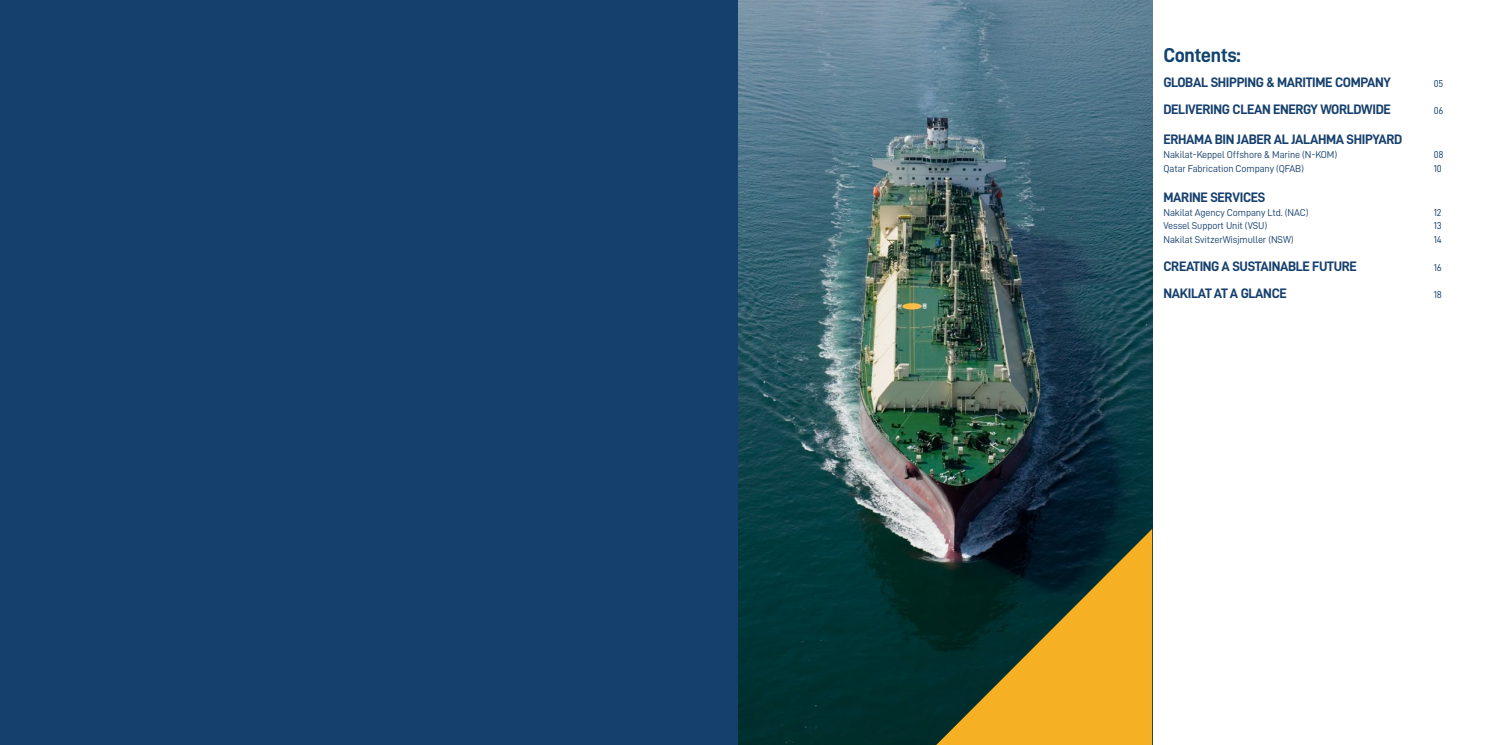
<style>
.page{position:relative;width:1489px;height:745px;background:#fff}
.page>*{position:absolute;margin:0;border:0;box-sizing:border-box;transform-origin:0 0}
.t1{font:20px "D DIN Bold";letter-spacing:-.025em;color:#10436f}
.t2{font:13.75px "D DIN Bold";letter-spacing:-.025em;color:#153f6d}
.t3{font:10px "D DIN";letter-spacing:-.01em;color:#153f6d}
</style>
<div class="page">
<img style="left:737px;top:0;width:415px;height:744px">
<svg style="left:936px;top:528px;width:216px;height:216px;background:#7d6c27"></svg>
<div style="left:0;top:0;width:737px;height:744px;background:#153f6d"></div>
<p class="t1" style="left:1163px;top:44px;width:79px">Contents:</p>
<p class="t2" style="left:1163px;top:74px;width:229px">GLOBAL SHIPPING &amp; MARITIME COMPANY</p>
<p class="t3" style="left:1433px;top:78px;width:11px">05</p>
<p class="t2" style="left:1163px;top:102px;width:229px">DELIVERING CLEAN ENERGY WORLDWIDE</p>
<p class="t3" style="left:1433px;top:105px;width:11px">06</p>
<p class="t2" style="left:1163px;top:132px;width:240px">ERHAMA BIN JABER AL JALAHMA SHIPYARD</p>
<p class="t3" style="left:1163px;top:149px;width:175px">Nakilat-Keppel Offshore &amp; Marine (N-KOM)</p>
<p class="t3" style="left:1433px;top:149px;width:11px">08</p>
<p class="t3" style="left:1163px;top:163px;width:142px">Qatar Fabrication Company (QFAB)</p>
<p class="t3" style="left:1433px;top:163px;width:10px">10</p>
<p class="t2" style="left:1163px;top:189px;width:103px">MARINE SERVICES</p>
<p class="t3" style="left:1163px;top:207px;width:146px">Nakilat Agency Company Ltd. (NAC)</p>
<p class="t3" style="left:1433px;top:207px;width:9px">12</p>
<p class="t3" style="left:1163px;top:220px;width:105px">Vessel Support Unit (VSU)</p>
<p class="t3" style="left:1433px;top:220px;width:10px">13</p>
<p class="t3" style="left:1163px;top:234px;width:132px">Nakilat SvitzerWisjmuller (NSW)</p>
<p class="t3" style="left:1433px;top:234px;width:10px">14</p>
<p class="t2" style="left:1163px;top:258px;width:195px">CREATING A SUSTAINABLE FUTURE</p>
<p class="t3" style="left:1433px;top:262px;width:10px">16</p>
<p class="t2" style="left:1163px;top:286px;width:125px">NAKILAT AT A GLANCE</p>
<p class="t3" style="left:1433px;top:289px;width:10px">18</p>
</div>
